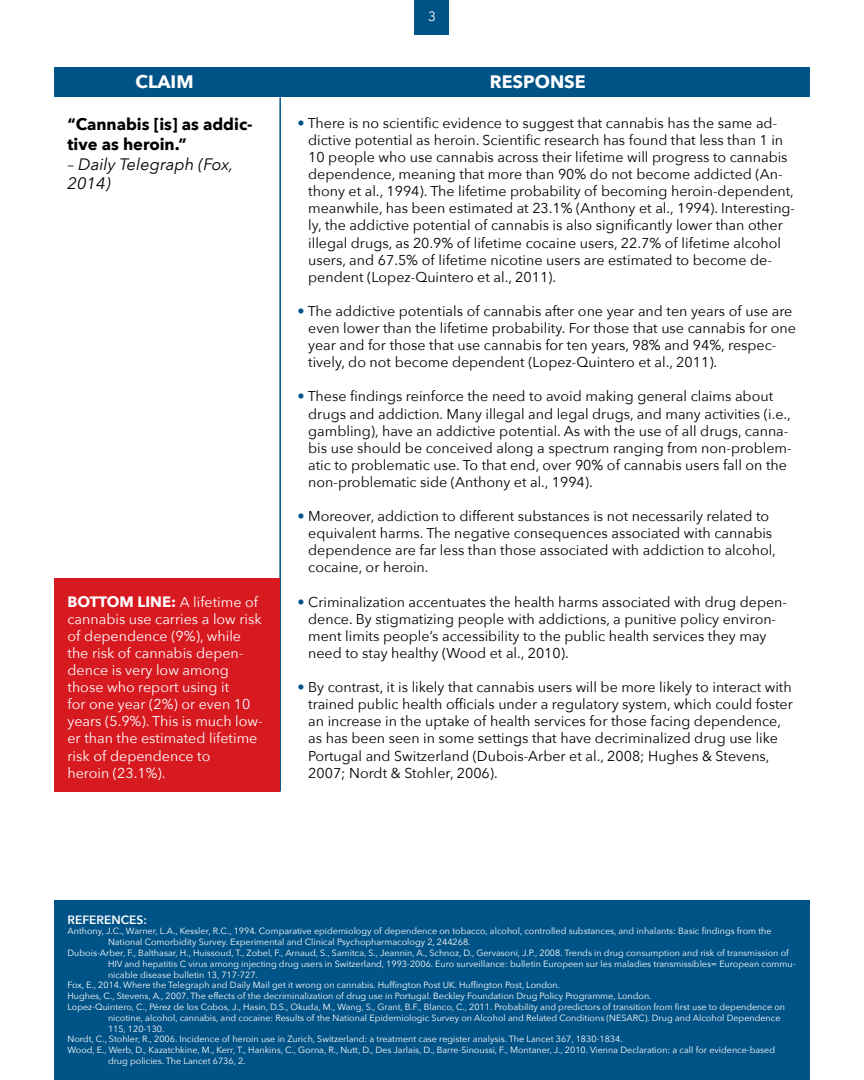
<style>
.page{position:relative;width:864px;height:1080px;background:#fff}
.page>*{position:absolute;margin:0;border:0;box-sizing:border-box;transform-origin:0 0}
.t1{font:700 18px "Avenir Next";color:#fff}
.t2{font:700 16.5px/19.8px "Avenir Next";color:#000}
.t3{font:italic 16.5px/19.8px "Avenir Next";color:#000}
.t4{font:700 15px "Avenir Next";color:#fff}
.t5{font:14.25px/17.1px "Avenir Next";color:#000}
.t6{font:14.25px/17.1px "Avenir Next";color:#fff}
.t7{font:13.5px "Avenir Next";color:#fff}
.t8{font:600 12px "Avenir Next";color:#fff}
.t9{font:9px "Avenir Next";color:#fff}
.s1{font-style:normal}
.s2{color:#005387}
.s3{font-weight:400;font-size:14.25px}
</style>
<div class="page">
<div style="left:415px;top:0;width:34px;height:34px;background:#005387"></div>
<div style="left:54px;top:68px;width:756px;height:30px;background:#005387"></div>
<hr style="left:279px;top:98px;width:2px;height:694px;background:#005387">
<div style="left:54px;top:578px;width:225px;height:214px;background:#d71920"></div>
<div style="left:54px;top:901px;width:756px;height:179px;background:#005387"></div>
<p class="t7" style="left:428px;top:5px;width:9px">3</p>
<p class="t1" style="left:136px;top:66px;width:60px">CLAIM</p>
<p class="t1" style="left:490px;top:66px;width:98px">RESPONSE</p>
<p class="t2" style="left:68px;top:114px;width:187px">“Cannabis [is] as addic&shy;tive as heroin.”</p>
<p class="t3" style="left:68px;top:153px;width:168px"><span class="s1">–</span> Daily Telegraph (Fox,<br>2014)</p>
<p class="t5" style="left:308px;top:114px;width:488px;text-indent:-11px"><span class="s2">•</span> There is no scientific evidence to suggest that cannabis has the same ad&shy;dictive potential as heroin. Scientific research has found that less than 1 in 10 people who use cannabis across their lifetime will progress to cannabis dependence, meaning that more than 90% do not become addicted (An&shy;thony et al., 1994). The lifetime probability of becoming heroin-dependent, meanwhile, has been estimated at 23.1% (Anthony et al., 1994). Interesting&shy;ly, the addictive potential of cannabis is also significantly lower than other illegal drugs, as 20.9% of lifetime cocaine users, 22.7% of lifetime alcohol users, and 67.5% of lifetime nicotine users are estimated to become de&shy;pendent (Lopez-Quintero et al., 2011).</p>
<p class="t5" style="left:308px;top:302px;width:489px;text-indent:-11px"><span class="s2">•</span> The addictive potentials of cannabis after one year and ten years of use are even lower than the lifetime probability. For those that use cannabis for one year and for those that use cannabis for ten years, 98% and 94%, respec&shy;tively, do not become dependent (Lopez-Quintero et al., 2011).</p>
<p class="t5" style="left:308px;top:387px;width:485px;text-indent:-11px"><span class="s2">•</span> These findings reinforce the need to avoid making general claims about drugs and addiction. Many illegal and legal drugs, and many activities (i.e., gambling), have an addictive potential. As with the use of all drugs, canna&shy;bis use should be conceived along a spectrum ranging from non-problem&shy;atic to problematic use. To that end, over 90% of cannabis users fall on the non-problematic side (Anthony et al., 1994).</p>
<p class="t5" style="left:308px;top:507px;width:469px;text-indent:-11px"><span class="s2">•</span> Moreover, addiction to different substances is not necessarily related to equivalent harms. The negative consequences associated with cannabis dependence are far less than those associated with addiction to alcohol, cocaine, or heroin.</p>
<p class="t5" style="left:308px;top:593px;width:480px;text-indent:-11px"><span class="s2">•</span> Criminalization accentuates the health harms associated with drug depen&shy;dence. By stigmatizing people with addictions, a punitive policy environ&shy;ment limits people’s accessibility to the public health services they may need to stay healthy (Wood et al., 2010).</p>
<p class="t5" style="left:308px;top:678px;width:486px;text-indent:-11px"><span class="s2">•</span> By contrast, it is likely that cannabis users will be more likely to interact with trained public health officials under a regulatory system, which could foster an increase in the uptake of health services for those facing dependence, as has been seen in some settings that have decriminalized drug use like Portugal and Switzerland (Dubois-Arber et al., 2008; Hughes &amp; Stevens, 2007; Nordt &amp; Stohler, 2006).</p>
<p class="t4" style="left:68px;top:588px;width:192px">BOTTOM LINE: <span class="s3">A lifetime of</span></p>
<p class="t6" style="left:68px;top:610px;width:197px">cannabis use carries a low risk of dependence (9%), while the risk of cannabis depen&shy;dence is very low among those who report using it<br>for one year (2%) or even 10 years (5.9%). This is much low&shy;er than the estimated lifetime risk of dependence to<br>heroin (23.1%).</p>
<p class="t8" style="left:68px;top:909px;width:81px">REFERENCES:</p>
<p class="t9" style="left:68px;top:924px;width:706px">Anthony, J.C., Warner, L.A., Kessler, R.C., 1994. Comparative epidemiology of dependence on tobacco, alcohol, controlled substances, and inhalants: Basic findings from the</p>
<p class="t9" style="left:108px;top:934px;width:364px">National Comorbidity Survey. Experimental and Clinical Psychopharmacology 2, 244268.</p>
<p class="t9" style="left:68px;top:945px;width:723px">Dubois-Arber, F., Balthasar, H., Huissoud, T., Zobel, F., Arnaud, S., Samitca, S., Jeannin, A., Schnoz, D., Gervasoni, J.P., 2008. Trends in drug consumption and risk of transmission of</p>
<p class="t9" style="left:108px;top:956px;width:689px">HIV and hepatitis C virus among injecting drug users in Switzerland, 1993-2006. Euro surveillance: bulletin Europeen sur les maladies transmissibles= European commu-</p>
<p class="t9" style="left:108px;top:967px;width:151px">nicable disease bulletin 13, 717-727.</p>
<p class="t9" style="left:68px;top:978px;width:494px">Fox, E., 2014. Where the Telegraph and Daily Mail get it wrong on cannabis. Huffington Post UK. Huffington Post, London.</p>
<p class="t9" style="left:68px;top:988px;width:586px">Hughes, C., Stevens, A., 2007. The effects of the decriminalization of drug use in Portugal. Beckley Foundation Drug Policy Programme, London.</p>
<p class="t9" style="left:68px;top:999px;width:719px">Lopez-Quintero, C., Pérez de los Cobos, J., Hasin, D.S., Okuda, M., Wang, S., Grant, B.F., Blanco, C., 2011. Probability and predictors of transition from first use to dependence on</p>
<p class="t9" style="left:108px;top:1010px;width:674px">nicotine, alcohol, cannabis, and cocaine: Results of the National Epidemiologic Survey on Alcohol and Related Conditions (NESARC). Drug and Alcohol Dependence</p>
<p class="t9" style="left:108px;top:1021px;width:58px">115, 120-130.</p>
<p class="t9" style="left:68px;top:1032px;width:557px">Nordt, C., Stohler, R., 2006. Incidence of heroin use in Zurich, Switzerland: a treatment case register analysis. The Lancet 367, 1830-1834.</p>
<p class="t9" style="left:68px;top:1042px;width:709px">Wood, E., Werb, D., Kazatchkine, M., Kerr, T., Hankins, C., Gorna, R., Nutt, D., Des Jarlais, D., Barre-Sinoussi, F., Montaner, J., 2010. Vienna Declaration: a call for evidence-based</p>
<p class="t9" style="left:108px;top:1053px;width:139px">drug policies. The Lancet 6736, 2.</p>
</div>
